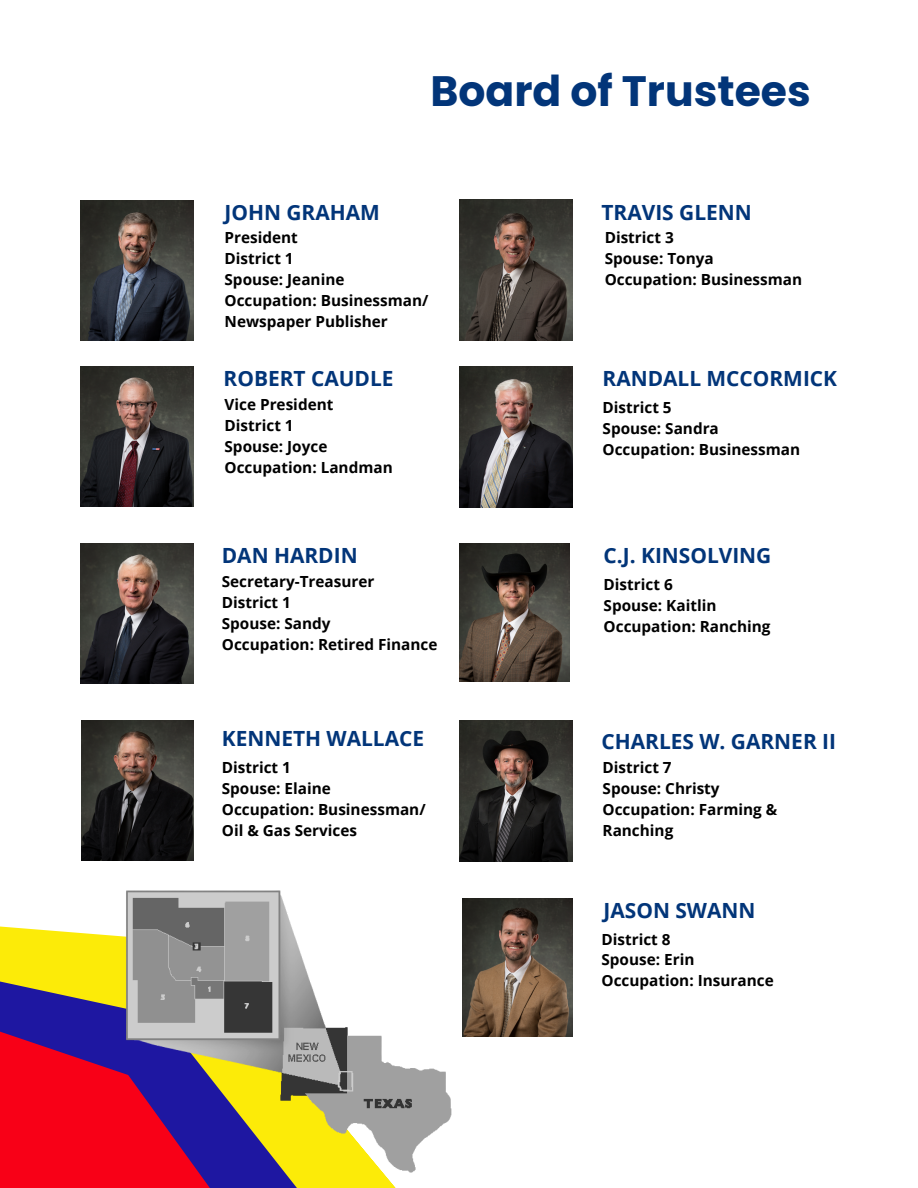
<style>
.page{position:relative;width:918px;height:1188px;background:#fff}
.page>*{position:absolute;margin:0;border:0;box-sizing:border-box;transform-origin:0 0}
.t1{font:700 42.45px "Poppins";color:#023579}
.t2{font:700 20.85px "Open Sans";color:#023579}
.t3{font:700 15.3px/20.9px "Open Sans";color:#000}
</style>
<div class="page">
<svg style="left:0;top:843px;width:573px;height:345px"></svg>
<img style="left:81px;top:366px;width:113px;height:140px">
<img style="left:462px;top:898px;width:110px;height:138px">
<img style="left:81px;top:721px;width:112px;height:140px">
<img style="left:459px;top:544px;width:111px;height:137px">
<img style="left:460px;top:721px;width:112px;height:141px">
<img style="left:459px;top:200px;width:113px;height:141px">
<img style="left:81px;top:544px;width:113px;height:140px">
<img style="left:81px;top:200px;width:113px;height:140px">
<img style="left:459px;top:366px;width:113px;height:141px">
<img style="left:116px;top:883px;width:342px;height:305px">
<h1 class="t1" style="left:431px;top:61px;width:382px">Board of Trustees</h1>
<h2 class="t2" style="left:225px;top:198px;width:157px">JOHN GRAHAM</h2>
<p class="t3" style="left:225px;top:227px;width:205px">President<br>District 1<br>Spouse: Jeanine<br>Occupation: Businessman/<br>Newspaper Publisher</p>
<h2 class="t2" style="left:602px;top:197px;width:152px">TRAVIS GLENN</h2>
<p class="t3" style="left:605px;top:227px;width:199px">District 3<br>Spouse: Tonya<br>Occupation: Businessman</p>
<h2 class="t2" style="left:224px;top:364px;width:171px">ROBERT CAUDLE</h2>
<h2 class="t2" style="left:603px;top:364px;width:236px">RANDALL MCCORMICK</h2>
<p class="t3" style="left:225px;top:393px;width:170px">Vice President<br>District 1<br>Spouse: Joyce<br>Occupation: Landman</p>
<p class="t3" style="left:603px;top:397px;width:199px">District 5<br>Spouse: Sandra<br>Occupation: Businessman</p>
<h2 class="t2" style="left:222px;top:541px;width:137px">DAN HARDIN</h2>
<h2 class="t2" style="left:604px;top:541px;width:169px">C.J. KINSOLVING</h2>
<p class="t3" style="left:222px;top:571px;width:217px">Secretary-Treasurer<br>District 1<br>Spouse: Sandy<br>Occupation: Retired Finance</p>
<p class="t3" style="left:604px;top:574px;width:168px">District 6<br>Spouse: Kaitlin<br>Occupation: Ranching</p>
<h2 class="t2" style="left:222px;top:724px;width:204px">KENNETH WALLACE</h2>
<h2 class="t2" style="left:602px;top:727px;width:236px">CHARLES W. GARNER II</h2>
<p class="t3" style="left:222px;top:757px;width:205px">District 1<br>Spouse: Elaine<br>Occupation: Businessman/<br>Oil &amp; Gas Services</p>
<p class="t3" style="left:603px;top:757px;width:176px">District 7<br>Spouse: Christy<br>Occupation: Farming &amp;<br>Ranching</p>
<h2 class="t2" style="left:604px;top:896px;width:153px">JASON SWANN</h2>
<p class="t3" style="left:602px;top:928px;width:174px">District 8<br>Spouse: Erin<br>Occupation: Insurance</p>
</div>
